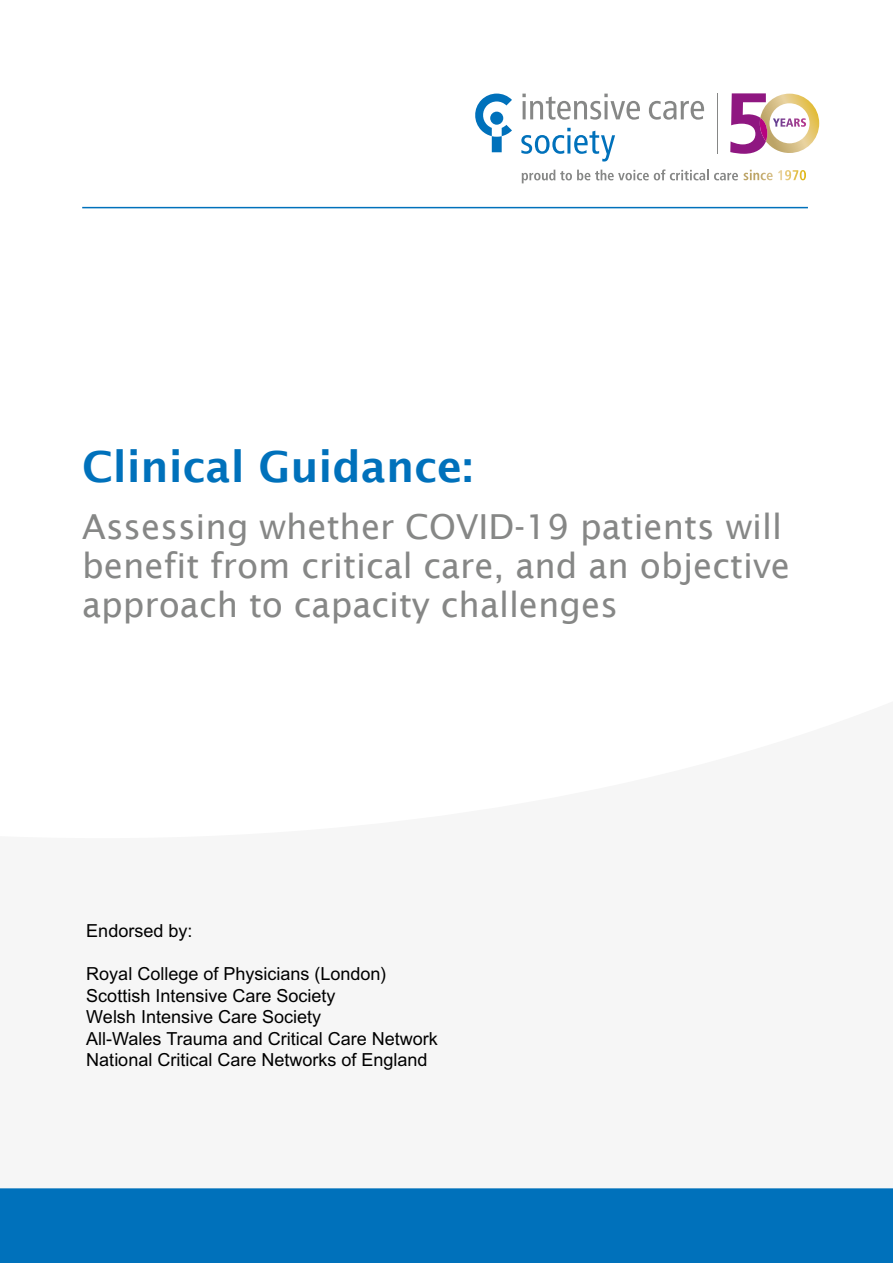
<style>
.page{position:relative;width:893px;height:1263px;background:#fff}
.page>*{position:absolute;margin:0;border:0;box-sizing:border-box;transform-origin:0 0}
.t1{font:600 42.9px "Lucida Sans";color:#0071bb}
.t2{font:34.5px/39px "Lucida Sans";color:#868786}
.t3{font:18px/21.6px "Arial MT Std";color:#000}
</style>
<div class="page">
<div style="left:0;top:667px;width:893px;height:521px;background:#f6f6f6"></div>
<div style="left:0;top:1188px;width:893px;height:75px;background:#0071bb"></div>
<svg style="left:649px;top:101px;width:55px;height:19px"></svg>
<svg style="left:522px;top:94px;width:118px;height:26px"></svg>
<svg style="left:521px;top:128px;width:94px;height:34px"></svg>
<svg style="left:475px;top:94px;width:37px;height:58px"></svg>
<div style="left:490px;top:112px;width:13px;height:13px;background:#0071bb;border-radius:50%"></div>
<hr style="left:717px;top:94px;width:1px;height:60px;background:#868786">
<svg style="left:522px;top:169px;width:216px;height:14px"></svg>
<svg style="left:744px;top:170px;width:62px;height:10px"></svg>
<svg style="left:730px;top:93px;width:89px;height:61px"></svg>
<hr style="left:82px;top:207px;width:726px;height:1px;background:#0071bb">
<h1 class="t1" style="left:82px;top:442px;width:392px">Clinical Guidance:</h1>
<h2 class="t2" style="left:82px;top:507px;width:709px">Assessing whether COVID-19 patients will benefit from critical care, and an objective approach to capacity challenges</h2>
<p class="t3" style="left:86px;top:919px;width:108px">Endorsed by:</p>
<p class="t3" style="left:86px;top:963px;width:353px">Royal College of Physicians (London)<br>Scottish Intensive Care Society<br>Welsh Intensive Care Society<br>All-Wales Trauma and Critical Care Network National Critical Care Networks of England</p>
</div>
